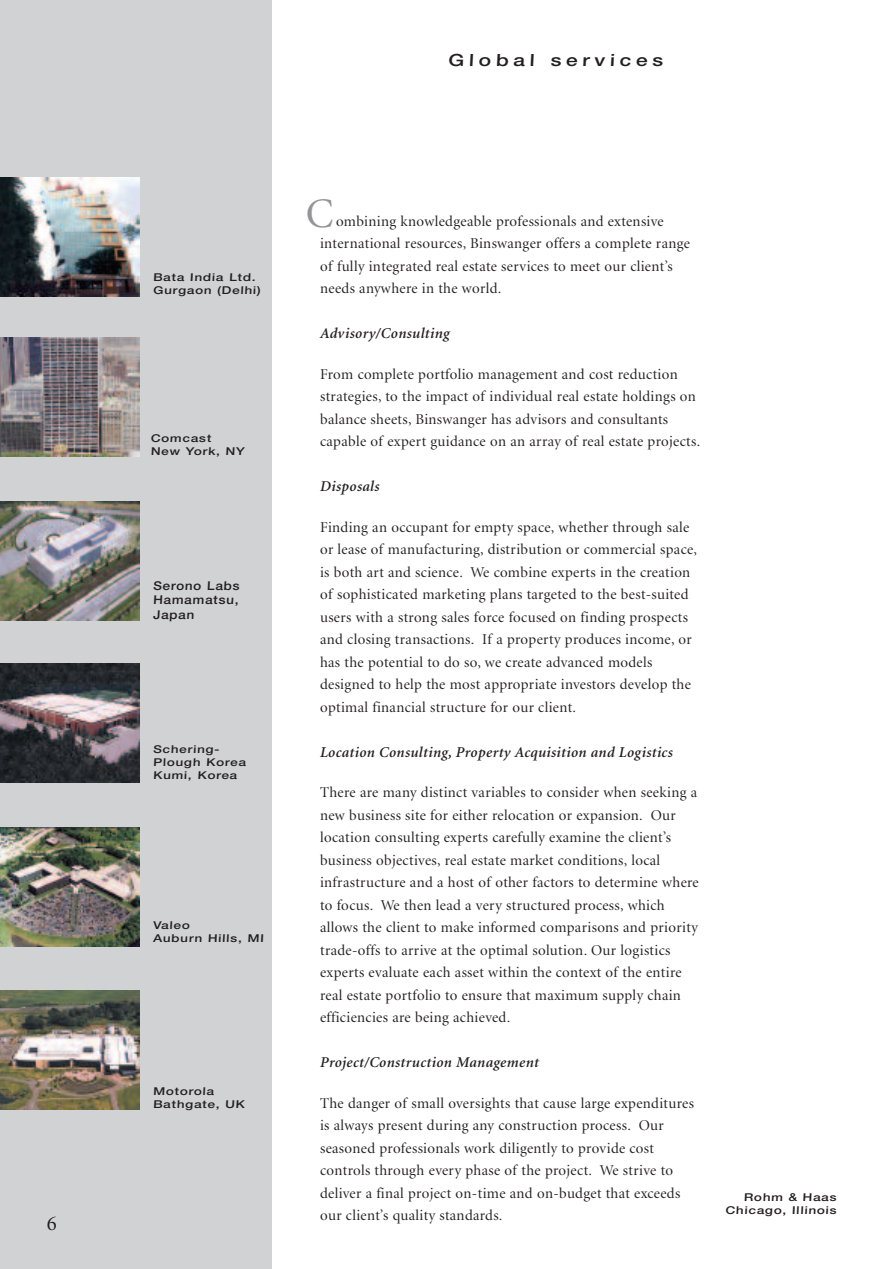
<style>
.page{position:relative;width:891px;height:1269px;background:#fff}
.page>*{position:absolute;margin:0;border:0;box-sizing:border-box;transform-origin:0 0}
.t1{font:42px "Minion";color:#939598}
.t2{font:21px "Minion";color:#231f20}
.t3{font:500 16.8px "Helvetica Neue";color:#231f20;scale:1.25 1}
.t4{font:15px/22.5px "Minion Display";letter-spacing:.025em;color:#231f20}
.t5{font:italic 600 15px "Minion";letter-spacing:.025em;color:#231f20}
.t6{font:500 12.15px/14.7px "Helvetica Neue";color:#231f20;text-align:justify;scale:1.11 1}
.t7{font:500 10.8px/13.2px "Helvetica Neue";letter-spacing:.055em;color:#231f20;scale:1.25 1}
</style>
<div class="page">
<div style="left:0;top:0;width:271px;height:1269px;background:#d1d2d4"></div>
<img style="left:0;top:177px;width:139px;height:119px">
<img style="left:0;top:337px;width:140px;height:119px">
<img style="left:0;top:502px;width:139px;height:119px">
<img style="left:0;top:664px;width:139px;height:119px">
<img style="left:0;top:827px;width:139px;height:119px">
<img style="left:0;top:990px;width:139px;height:119px">
<h2 class="t2" style="left:47px;top:1215px;width:12px">6</h2>
<p class="t3" style="left:448px;top:54px;width:174px">Global services</p>
<p class="t7" style="left:153px;top:272px;width:88px">Bata India Ltd.<br>Gurgaon (Delhi)</p>
<p class="t7" style="left:151px;top:432px;width:77px">Comcast<br>New York, NY</p>
<p class="t6" style="left:153px;top:579px;width:80px">Serono Labs Hamamatsu, Japan</p>
<p class="t7" style="left:153px;top:743px;width:76px">Schering-<br>Plough Korea<br>Kumi, Korea</p>
<p class="t7" style="left:153px;top:920px;width:91px">Valeo<br>Auburn Hills, MI</p>
<p class="t7" style="left:153px;top:1086px;width:75px">Motorola<br>Bathgate, UK</p>
<h1 class="t1" style="left:306px;top:198px;width:29px">C</h1>
<p class="t4" style="left:320px;top:211px;width:372px;text-indent:16px">ombining knowledgeable professionals and extensive international resources, Binswanger offers a complete range of fully integrated real estate services to meet our client’s needs anywhere in the world.</p>
<p class="t5" style="left:320px;top:328px;width:131px">Advisory/Consulting</p>
<p class="t4" style="left:320px;top:364px;width:382px">From complete portfolio management and cost reduction strategies, to the impact of individual real estate holdings on balance sheets, Binswanger has advisors and consultants capable of expert guidance on an array of real estate projects.</p>
<p class="t5" style="left:320px;top:481px;width:61px">Disposals</p>
<p class="t4" style="left:320px;top:517px;width:379px">Finding an occupant for empty space, whether through sale or lease of manufacturing, distribution or commercial space, is both art and science. We combine experts in the creation of sophisticated marketing plans targeted to the best-suited users with a strong sales force focused on finding prospects and closing transactions. If a property produces income, or has the potential to do so, we create advanced models designed to help the most appropriate investors develop the optimal financial structure for our client.</p>
<p class="t5" style="left:320px;top:746px;width:354px">Location Consulting, Property Acquisition and Logistics</p>
<p class="t4" style="left:320px;top:783px;width:380px">There are many distinct variables to consider when seeking a new business site for either relocation or expansion. Our location consulting experts carefully examine the client’s business objectives, real estate market conditions, local infrastructure and a host of other factors to determine where to focus. We then lead a very structured process, which allows the client to make informed comparisons and priority trade-offs to arrive at the optimal solution. Our logistics experts evaluate each asset within the context of the entire real estate portfolio to ensure that maximum supply chain efficiencies are being achieved.</p>
<p class="t5" style="left:320px;top:1057px;width:220px">Project/Construction Management</p>
<p class="t4" style="left:320px;top:1093px;width:375px">The danger of small oversights that cause large expenditures is always present during any construction process. Our seasoned professionals work diligently to provide cost controls through every phase of the project. We strive to deliver a final project on-time and on-budget that exceeds our client’s quality standards.</p>
<p class="t7" style="left:725px;top:1192px;width:91px;text-align:right">Rohm &amp; Haas<br>Chicago, Illinois</p>
</div>
